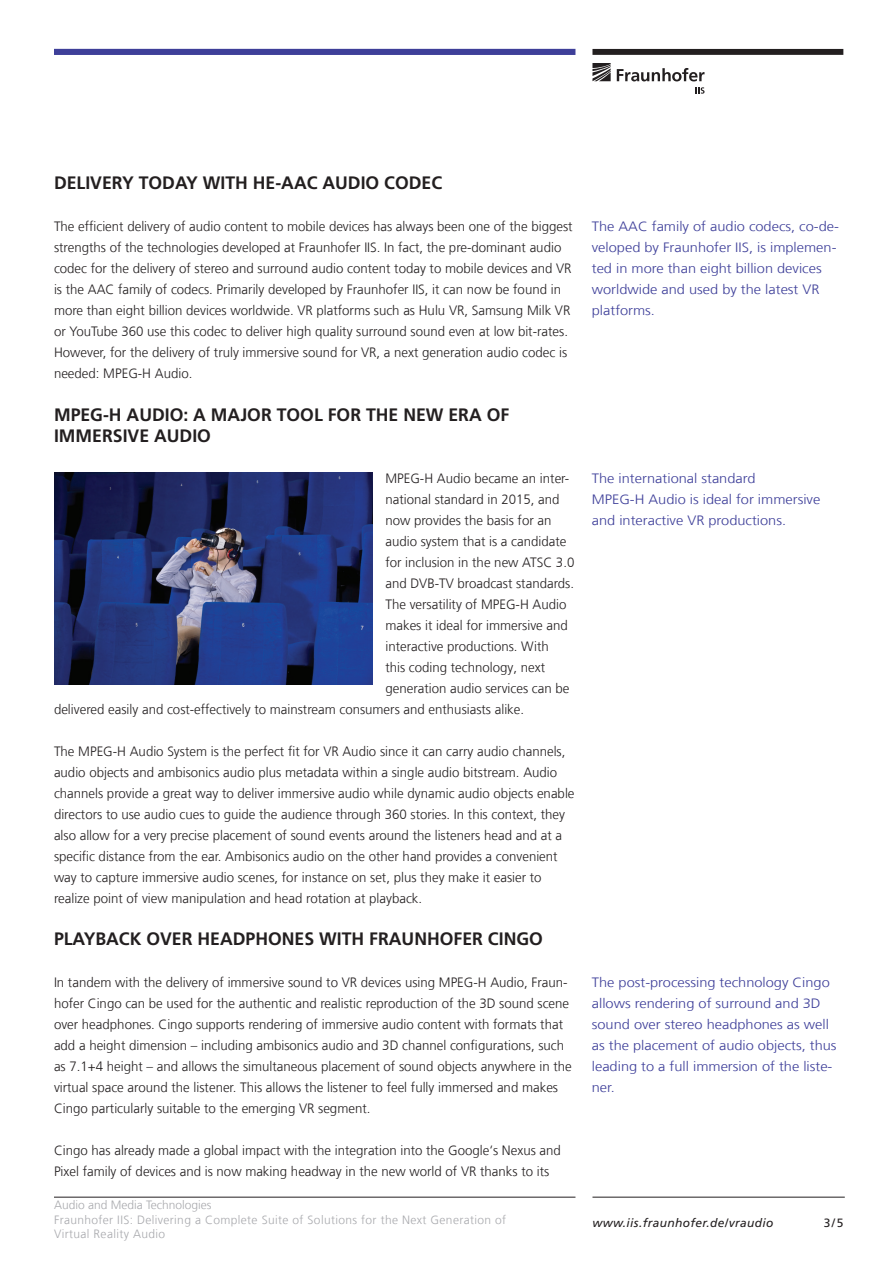
<style>
.page{position:relative;width:893px;height:1263px;background:#fff}
.page>*{position:absolute;margin:0;border:0;box-sizing:border-box;transform-origin:0 0}
.t1{font:700 18px/21.6px "Frutiger LT Com";color:#231f20}
.t2{font:300 13.5px/21px "Frutiger LT Com";color:#231f20}
.t3{font:300 13.5px/21px "Frutiger LT Com";color:#3e3f99;scale:1.08 1}
.t4{font:300 12px/14.4px "Frutiger LT Com";letter-spacing:.03em;color:#a8a9ad}
.t5{font:italic 12px "Frutiger LT Com";letter-spacing:.03em;color:#231f20}
.t6{font:12px "Frutiger LT Com";color:#231f20}
</style>
<div class="page">
<div style="left:54px;top:49px;width:521px;height:6px;background:#3e3f99"></div>
<div style="left:592px;top:49px;width:251px;height:6px;background:#231f20"></div>
<svg style="left:592px;top:63px;width:19px;height:18px"></svg>
<svg style="left:617px;top:68px;width:87px;height:13px"></svg>
<svg style="left:695px;top:87px;width:9px;height:7px"></svg>
<hr style="left:54px;top:1197px;width:521px;height:1px;background:#231f20">
<hr style="left:592px;top:1197px;width:253px;height:1px;background:#231f20">
<img style="left:54px;top:472px;width:319px;height:213px">
<h1 class="t1" style="left:54px;top:172px;width:241px">DELIVERY TODAY WITH HE-AAC</h1>
<h1 class="t1" style="left:322px;top:172px;width:121px">AUDIO CODEC</h1>
<p class="t2" style="left:54px;top:216px;width:520px">The efficient delivery of audio content to mobile devices has always been one of the biggest strengths of the technologies developed at Fraunhofer IIS. In fact, the pre-dominant audio codec for the delivery of stereo and surround audio content today to mobile devices and VR is the AAC family of codecs. Primarily developed by Fraunhofer IIS, it can now be found in more than eight billion devices worldwide. VR platforms such as Hulu VR, Samsung Milk VR or YouTube 360 use this codec to deliver high quality surround sound even at low bit-rates.<br>However, for the delivery of truly immersive sound for VR, a next generation audio codec is needed: MPEG-H Audio.</p>
<h1 class="t1" style="left:54px;top:404px;width:457px">M PEG-H AUDIO: A MAJOR TOOL FOR THE NEW ERA OF<br>IMMERSIVE AUDIO</h1>
<p class="t2" style="left:385px;top:468px;width:185px">MPEG-H Audio became an inter-</p>
<p class="t2" style="left:385px;top:489px;width:176px">national standard in 2015, and</p>
<p class="t2" style="left:385px;top:510px;width:168px">now provides the basis for an</p>
<p class="t2" style="left:385px;top:531px;width:183px">audio system that is a candidate</p>
<p class="t2" style="left:385px;top:552px;width:190px">for inclusion in the new ATSC 3.0</p>
<p class="t2" style="left:385px;top:573px;width:190px">and DVB-TV broadcast standards.</p>
<p class="t2" style="left:385px;top:594px;width:183px">The versatility of MPEG-H Audio</p>
<p class="t2" style="left:385px;top:615px;width:184px">makes it ideal for immersive and</p>
<p class="t2" style="left:385px;top:636px;width:165px">interactive productions. With</p>
<p class="t2" style="left:385px;top:657px;width:161px">this coding technology, next</p>
<p class="t2" style="left:385px;top:678px;width:185px">generation audio services can be</p>
<p class="t2" style="left:54px;top:699px;width:472px">delivered easily and cost-effectively to mainstream consumers and enthusiasts alike.</p>
<p class="t2" style="left:54px;top:741px;width:522px">The MPEG-H Audio System is the perfect fit for VR Audio since it can carry audio channels, audio objects and ambisonics audio plus metadata within a single audio bitstream. Audio channels provide a great way to deliver immersive audio while dynamic audio objects enable directors to use audio cues to guide the audience through 360 stories. In this context, they also allow for a very precise placement of sound events around the listeners head and at a specific distance from the ear. Ambisonics audio on the other hand provides a convenient way to capture immersive audio scenes, for instance on set, plus they make it easier to realize point of view manipulation and head rotation at playback.</p>
<h1 class="t1" style="left:54px;top:928px;width:490px">PLAYBACK OVER HEADPHONES WITH FRAUNHOFER CINGO</h1>
<p class="t2" style="left:54px;top:972px;width:519px">In tandem with the delivery of immersive sound to VR devices using MPEG-H Audio, Fraun&shy;hofer Cingo can be used for the authentic and realistic reproduction of the 3D sound scene over headphones. Cingo supports rendering of immersive audio content with formats that add a height dimension – including ambisonics audio and 3D channel configurations, such as 7.1+4 height – and allows the simultaneous placement of sound objects anywhere in the virtual space around the listener. This allows the listener to feel fully immersed and makes Cingo particularly suitable to the emerging VR segment.</p>
<p class="t2" style="left:54px;top:1140px;width:508px">Cingo has already made a global impact with the integration into the Google‘s Nexus and<br>Pixel family of devices and is now making headway in the new world of VR thanks to its</p>
<p class="t4" style="left:54px;top:1198px;width:454px">Audio and Media Technologies<br>Fraunhofer IIS: Delivering a Complete Suite of Solutions for the Next Generation of<br>Virtual Reality Audio</p>
<p class="t3" style="left:592px;top:216px;width:230px">The AAC family of audio codecs, co-de&shy;veloped by Fraunhofer IIS, is implemen&shy;ted in more than eight billion devices worldwide and used by the latest VR platforms.</p>
<p class="t3" style="left:592px;top:468px;width:213px">The international standard<br>MPEG-H Audio is ideal for immersive and interactive VR productions.</p>
<p class="t3" style="left:592px;top:972px;width:228px">The post-processing technology Cingo allows rendering of surround and 3D sound over stereo headphones as well as the placement of audio objects, thus leading to a full immersion of the liste&shy;ner.</p>
<p class="t5" style="left:592px;top:1216px;width:183px">www.iis.fraunhofer.de/vraudio</p>
<p class="t6" style="left:824px;top:1216px;width:21px">3/5</p>
</div>
